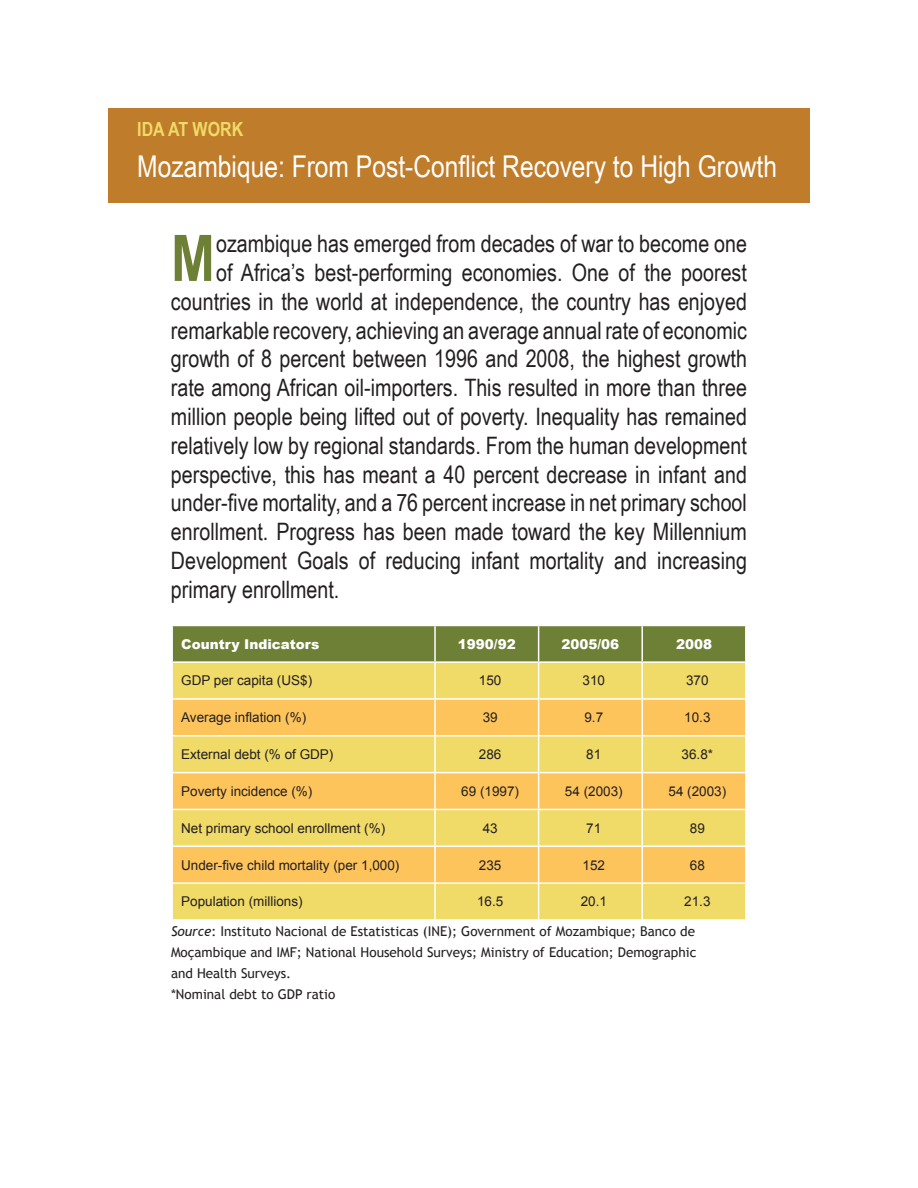
<style>
.page{position:relative;width:918px;height:1188px;background:#fff}
.page>*{position:absolute;margin:0;border:0;box-sizing:border-box;transform-origin:0 0}
.t1{font:700 64.2px "Arial Narrow";color:#6d8036}
.t2{font:30px "Arial Narrow";color:#fff}
.t3{font:24px "Arial Narrow";color:#231f20}
.t4{font:700 19.5px "Arial Narrow";color:#f0da68}
.t5{font:13.5px "Arial";color:#231f20}
.t6{font:13.5px/21px "Trebuchet MS";color:#231f20}
.t7{font:900 13.5px "Arial";color:#fff}
.s1{font-style:italic}
</style>
<div class="page">
<div style="left:108px;top:108px;width:702px;height:94px;background:#bf7c2a"></div>
<div style="left:173px;top:626px;width:572px;height:35px;background:#6d8036"></div>
<div style="left:173px;top:663px;width:572px;height:256px;background:#f0da68"></div>
<svg style="left:173px;top:700px;width:572px;height:182px;fill:#fec45c"></svg>
<hr style="left:434px;top:626px;width:2px;height:35px;background:#fff">
<hr style="left:538px;top:626px;width:1px;height:35px;background:#fff">
<hr style="left:641px;top:626px;width:2px;height:35px;background:#fff">
<hr style="left:434px;top:663px;width:2px;height:35px;background:#fff">
<hr style="left:538px;top:663px;width:1px;height:35px;background:#fff">
<hr style="left:641px;top:663px;width:2px;height:35px;background:#fff">
<hr style="left:171px;top:698px;width:264px;height:2px;background:#fff">
<hr style="left:435px;top:698px;width:104px;height:2px;background:#fff">
<hr style="left:434px;top:700px;width:2px;height:35px;background:#fff">
<hr style="left:539px;top:698px;width:103px;height:2px;background:#fff">
<hr style="left:538px;top:700px;width:1px;height:35px;background:#fff">
<hr style="left:642px;top:698px;width:105px;height:2px;background:#fff">
<hr style="left:641px;top:700px;width:2px;height:35px;background:#fff">
<hr style="left:171px;top:735px;width:264px;height:2px;background:#fff">
<hr style="left:435px;top:735px;width:104px;height:2px;background:#fff">
<hr style="left:434px;top:737px;width:2px;height:35px;background:#fff">
<hr style="left:539px;top:735px;width:103px;height:2px;background:#fff">
<hr style="left:538px;top:737px;width:1px;height:35px;background:#fff">
<hr style="left:642px;top:735px;width:105px;height:2px;background:#fff">
<hr style="left:641px;top:737px;width:2px;height:35px;background:#fff">
<hr style="left:171px;top:772px;width:264px;height:1px;background:#fff">
<hr style="left:435px;top:772px;width:104px;height:1px;background:#fff">
<hr style="left:434px;top:773px;width:2px;height:36px;background:#fff">
<hr style="left:539px;top:772px;width:103px;height:1px;background:#fff">
<hr style="left:538px;top:773px;width:1px;height:36px;background:#fff">
<hr style="left:642px;top:772px;width:105px;height:1px;background:#fff">
<hr style="left:641px;top:773px;width:2px;height:36px;background:#fff">
<hr style="left:171px;top:809px;width:264px;height:1px;background:#fff">
<hr style="left:435px;top:809px;width:104px;height:1px;background:#fff">
<hr style="left:434px;top:810px;width:2px;height:36px;background:#fff">
<hr style="left:539px;top:809px;width:103px;height:1px;background:#fff">
<hr style="left:538px;top:810px;width:1px;height:36px;background:#fff">
<hr style="left:642px;top:809px;width:105px;height:1px;background:#fff">
<hr style="left:641px;top:810px;width:2px;height:36px;background:#fff">
<hr style="left:171px;top:846px;width:264px;height:1px;background:#fff">
<hr style="left:435px;top:846px;width:104px;height:1px;background:#fff">
<hr style="left:434px;top:847px;width:2px;height:35px;background:#fff">
<hr style="left:539px;top:846px;width:103px;height:1px;background:#fff">
<hr style="left:538px;top:847px;width:1px;height:35px;background:#fff">
<hr style="left:642px;top:846px;width:105px;height:1px;background:#fff">
<hr style="left:641px;top:847px;width:2px;height:35px;background:#fff">
<hr style="left:171px;top:882px;width:264px;height:2px;background:#fff">
<hr style="left:435px;top:882px;width:104px;height:2px;background:#fff">
<hr style="left:434px;top:884px;width:2px;height:35px;background:#fff">
<hr style="left:539px;top:882px;width:103px;height:2px;background:#fff">
<hr style="left:538px;top:884px;width:1px;height:35px;background:#fff">
<hr style="left:642px;top:882px;width:105px;height:2px;background:#fff">
<hr style="left:641px;top:884px;width:2px;height:35px;background:#fff">
<p class="t4" style="left:137px;top:115px;width:108px">IDA AT WORK</p>
<p class="t2" style="left:137px;top:144px;width:641px">Mozambique: From Post-Conflict Recovery to High Growth</p>
<h1 class="t1" style="left:171px;top:210px;width:45px">M</h1>
<p class="t3" style="left:216px;top:226px;width:532px">ozambique has emerged from decades of war to become one</p>
<p class="t3" style="left:216px;top:255px;width:532px">of Africa’s best-performing economies. One of the poorest</p>
<p class="t3" style="left:171px;top:284px;width:577px">countries in the world at independence, the country has enjoyed</p>
<p class="t3" style="left:171px;top:312px;width:577px">remarkable recovery, achieving an average annual rate of economic</p>
<p class="t3" style="left:171px;top:341px;width:577px">growth of 8 percent between 1996 and 2008, the highest growth</p>
<p class="t3" style="left:171px;top:370px;width:578px">rate among African oil-importers. This resulted in more than three</p>
<p class="t3" style="left:171px;top:399px;width:577px">million people being lifted out of poverty. Inequality has remained</p>
<p class="t3" style="left:171px;top:428px;width:577px">relatively low by regional standards. From the human development</p>
<p class="t3" style="left:171px;top:456px;width:577px">perspective, this has meant a 40 percent decrease in infant and</p>
<p class="t3" style="left:171px;top:485px;width:577px">under-five mortality, and a 76 percent increase in net primary school</p>
<p class="t3" style="left:171px;top:514px;width:577px">enrollment. Progress has been made toward the key Millennium</p>
<p class="t3" style="left:171px;top:543px;width:577px">Development Goals of reducing infant mortality and increasing</p>
<p class="t3" style="left:171px;top:572px;width:170px">primary enrollment.</p>
<p class="t7" style="left:181px;top:634px;width:140px">Country Indicators</p>
<p class="t7" style="left:458px;top:634px;width:59px">1990/92</p>
<p class="t7" style="left:562px;top:634px;width:59px">2005/06</p>
<p class="t7" style="left:676px;top:634px;width:38px">2008</p>
<p class="t5" style="left:181px;top:672px;width:133px">GDP per capita (US$)</p>
<p class="t5" style="left:479px;top:672px;width:24px">150</p>
<p class="t5" style="left:583px;top:672px;width:24px">310</p>
<p class="t5" style="left:686px;top:672px;width:24px">370</p>
<p class="t5" style="left:181px;top:709px;width:127px">Average inflation (%)</p>
<p class="t5" style="left:483px;top:709px;width:17px">39</p>
<p class="t5" style="left:584px;top:709px;width:20px">9.7</p>
<p class="t5" style="left:684px;top:709px;width:28px">10.3</p>
<p class="t5" style="left:181px;top:746px;width:154px">External debt (% of GDP)</p>
<p class="t5" style="left:479px;top:746px;width:24px">286</p>
<p class="t5" style="left:586px;top:746px;width:17px">81</p>
<p class="t5" style="left:682px;top:746px;width:33px">36.8*</p>
<p class="t5" style="left:181px;top:782px;width:133px">Poverty incidence (%)</p>
<p class="t5" style="left:461px;top:782px;width:59px">69 (1997)</p>
<p class="t5" style="left:565px;top:782px;width:59px">54 (2003)</p>
<p class="t5" style="left:669px;top:782px;width:59px">54 (2003)</p>
<p class="t5" style="left:181px;top:819px;width:206px">Net primary school enrollment (%)</p>
<p class="t5" style="left:483px;top:819px;width:17px">43</p>
<p class="t5" style="left:586px;top:819px;width:17px">71</p>
<p class="t5" style="left:690px;top:819px;width:17px">89</p>
<p class="t5" style="left:181px;top:856px;width:220px">Under-five child mortality (per 1,000)</p>
<p class="t5" style="left:479px;top:856px;width:24px">235</p>
<p class="t5" style="left:583px;top:856px;width:24px">152</p>
<p class="t5" style="left:690px;top:856px;width:17px">68</p>
<p class="t5" style="left:181px;top:893px;width:123px">Population (millions)</p>
<p class="t5" style="left:477px;top:893px;width:28px">16.5</p>
<p class="t5" style="left:581px;top:893px;width:28px">20.1</p>
<p class="t5" style="left:684px;top:893px;width:28px">21.3</p>
<p class="t6" style="left:171px;top:921px;width:527px"><span class="s1">Source</span>: Instituto Nacional de Estatisticas (INE); Government of Mozambique; Banco de Moçambique and IMF; National Household Surveys; Ministry of Education; Demographic and Health Surveys.<br>*Nominal debt to GDP ratio</p>
</div>
